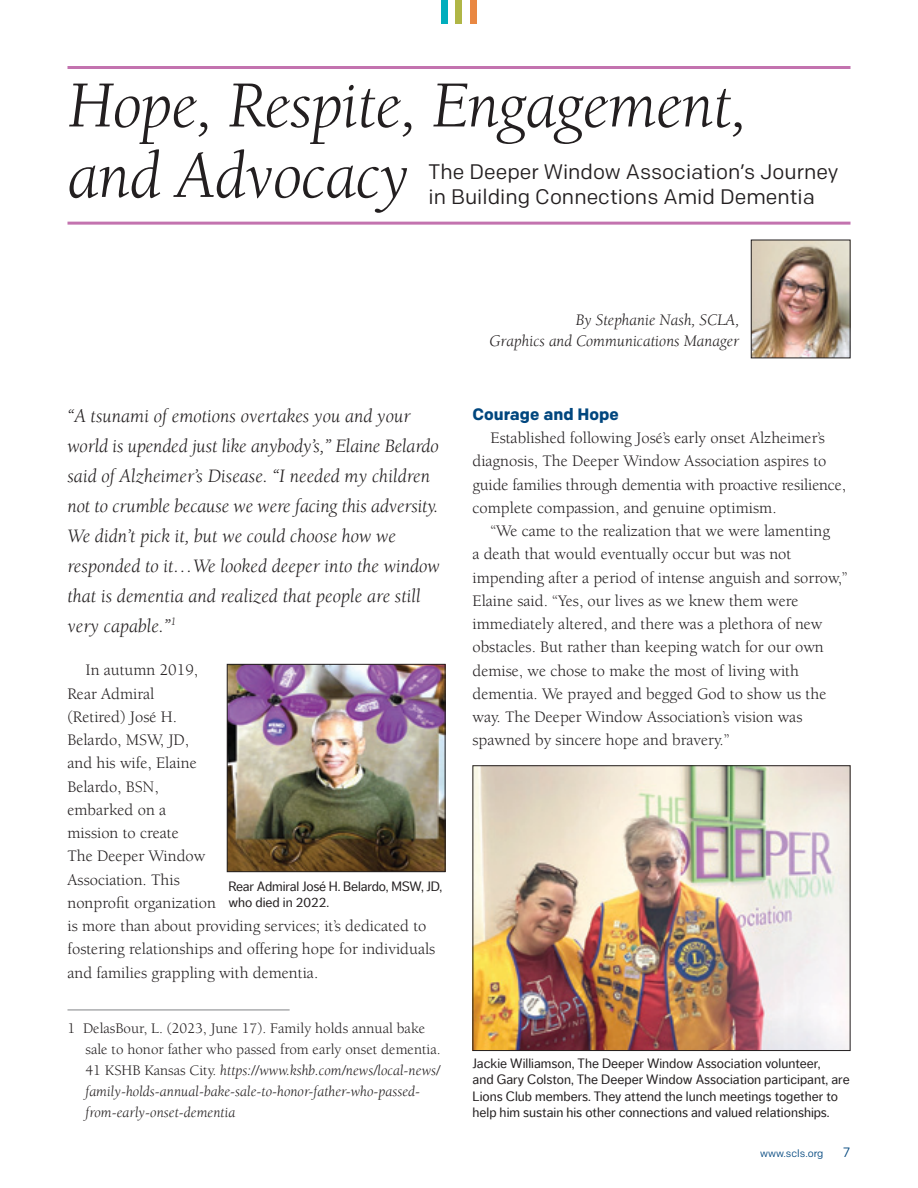
<style>
.page{position:relative;width:918px;height:1188px;background:#fff}
.page>*{position:absolute;margin:0;border:0;box-sizing:border-box;transform-origin:0 0}
.t1{font:italic 67.5px/70.5px "Berkeley";letter-spacing:-.01em;color:#231f20}
.t2{font:21px/25.5px "Colfax";color:#231f20}
.t3{font:italic 19.5px/30px "Berkeley";color:#231f20}
.t4{font:16.5px/23.2px "Berkeley";color:#231f20}
.t5{font:italic 16.5px/21px "Berkeley";color:#231f20;text-align:right}
.t6{font:700 16.5px "Colfax";color:#00467e}
.t7{font:italic 15px/21px "Berkeley";color:#231f20}
.t8{font:13.5px/16.5px "Dagny Offc";color:#231f20}
.t9{font:13.5px "Colfax";color:#00467e}
.t10{font:10.5px "Colfax";color:#00467e}
.s1{font-style:normal}
</style>
<div class="page">
<img style="left:753px;top:242px;width:95px;height:114px">
<div style="left:751px;top:240px;width:99px;height:118px;border:1px solid #231f20"></div>
<hr style="left:68px;top:66px;width:782px;height:3px;background:#c373af">
<hr style="left:68px;top:222px;width:782px;height:3px;background:#c373af">
<img style="left:229px;top:666px;width:215px;height:204px">
<div style="left:227px;top:664px;width:219px;height:208px;border:1px solid #231f20"></div>
<div style="left:471px;top:0;width:6px;height:24px;background:#e98842"></div>
<div style="left:455px;top:0;width:7px;height:24px;background:#b0b646"></div>
<div style="left:441px;top:0;width:6px;height:24px;background:#00aebd"></div>
<hr style="left:68px;top:1010px;width:222px;height:1px;background:#808285">
<img style="left:474px;top:767px;width:374px;height:282px">
<div style="left:472px;top:765px;width:378px;height:286px;border:1px solid #231f20"></div>
<h1 class="t1" style="left:68px;top:72px;width:681px">Hope, Respite, Engagement, and Advocacy</h1>
<p class="t2" style="left:429px;top:159px;width:411px">The Deeper Window Association’s Journey in Building Connections Amid Dementia</p>
<p class="t3" style="left:68px;top:401px;width:374px">“A tsunami of emotions overtakes you and your world is upended just like anybody’s,” Elaine Belardo said of Alzheimer’s Disease. “I needed my children not to crumble because we were facing this adversity.<br>We didn’t pick it, but we could choose how we responded to it…We looked deeper into the window that is dementia and realized that people are still very capable.”<sup>1</sup></p>
<p class="t4" style="left:68px;top:659px;width:369px;text-indent:18px">In autumn 2019,<br>Rear Admiral<br>(Retired) José H.<br>Belardo, MSW, JD,<br>and his wife, Elaine<br>Belardo, BSN,<br>embarked on a<br>mission to create<br>The Deeper Window<br>Association. This<br>nonprofit organization<br>is more than about providing services; it’s dedicated to fostering relationships and offering hope for individuals and families grappling with dementia.</p>
<p class="t8" style="left:228px;top:878px;width:216px">Rear Admiral José H. Belardo, MSW, JD, who died in 2022.</p>
<p class="t7" style="left:86px;top:1018px;width:357px;text-indent:-18px"><span class="s1">1 DelasBour, L. (2023, June 17). Family holds annual bake sale to honor father who passed from early onset dementia.<br>41 KSHB Kansas City.</span> https://www.kshb.com/news/local-news/ family-holds-annual-bake-sale-to-honor-father-who-passed&shy;from-early-onset-dementia</p>
<p class="t5" style="left:489px;top:310px;width:251px">By Stephanie Nash, SCLA,<br>Graphics and Communications Manager</p>
<p class="t6" style="left:472px;top:404px;width:148px">Courage and Hope</p>
<p class="t4" style="left:472px;top:427px;width:375px;text-indent:18px">Established following José’s early onset Alzheimer’s diagnosis, The Deeper Window Association aspires to guide families through dementia with proactive resilience, complete compassion, and genuine optimism.</p>
<p class="t4" style="left:472px;top:520px;width:377px;text-indent:18px">“We came to the realization that we were lamenting<br>a death that would eventually occur but was not impending after a period of intense anguish and sorrow,” Elaine said. “Yes, our lives as we knew them were immediately altered, and there was a plethora of new obstacles. But rather than keeping watch for our own demise, we chose to make the most of living with dementia. We prayed and begged God to show us the way. The Deeper Window Association’s vision was spawned by sincere hope and bravery.”</p>
<p class="t8" style="left:472px;top:1055px;width:379px">Jackie Williamson, The Deeper Window Association volunteer,<br>and Gary Colston, The Deeper Window Association participant, are Lions Club members. They attend the lunch meetings together to help him sustain his other connections and valued relationships.</p>
<p class="t10" style="left:760px;top:1147px;width:65px">www.scls.org</p>
<p class="t9" style="left:843px;top:1144px;width:9px">7</p>
</div>
